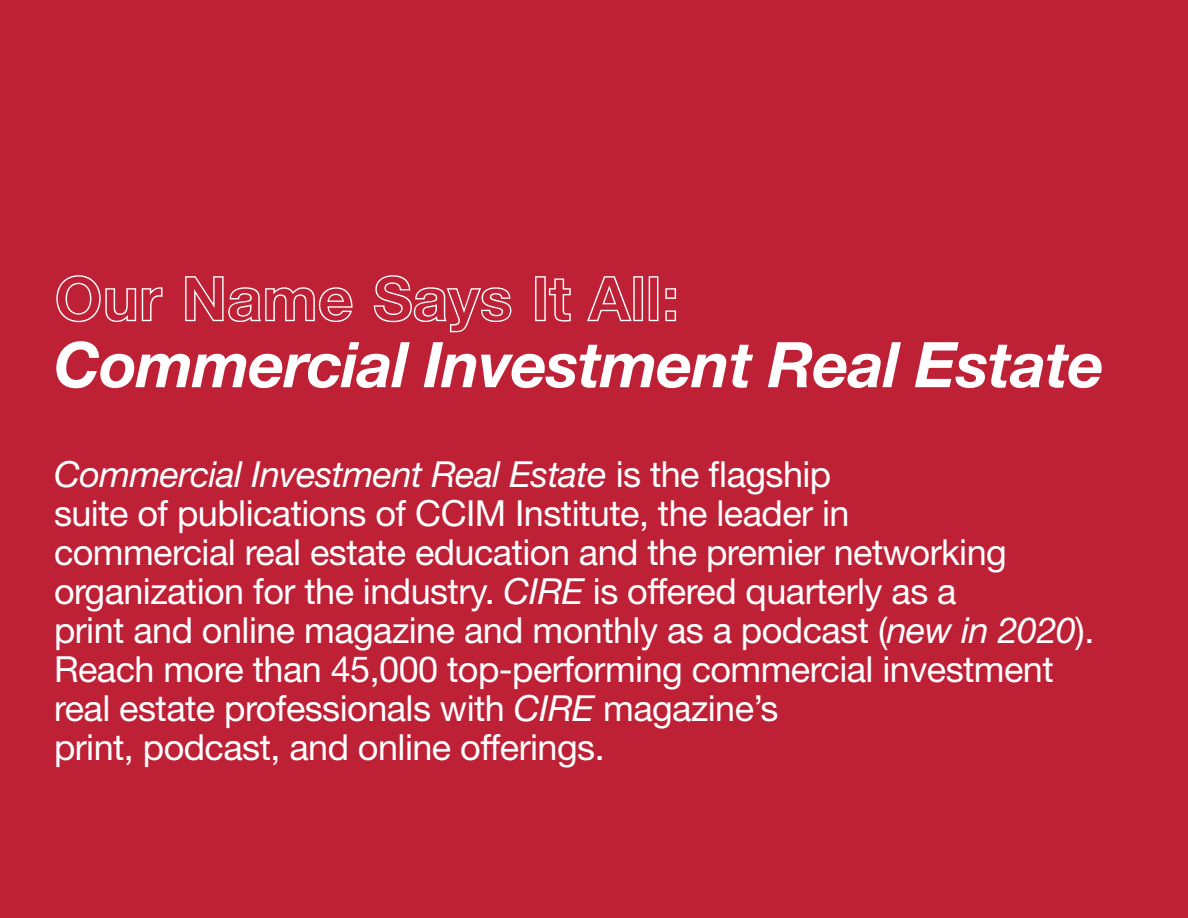
<style>
.page{position:relative;width:1188px;height:918px;background:#be2036}
.page>*{position:absolute;margin:0;border:0;box-sizing:border-box;transform-origin:0 0}
.t1{font:italic 700 63px "Helvetica Neue";letter-spacing:-.015em;color:#fff}
.t2{font:63px "Helvetica Neue Bold Outline";letter-spacing:-.015em;color:#fff}
.t3{font:36px/39px "Helvetica Neue";letter-spacing:-.015em;color:#fff}
.s1{font-style:italic}
</style>
<div class="page">
<h1 class="t2" style="left:54px;top:259px;width:628px">Our Name Says It All:</h1>
<h1 class="t1" style="left:54px;top:326px;width:1052px">Commercial Investment Real Estate</h1>
<p class="t3" style="left:54px;top:455px;width:1042px"><span class="s1">Commercial Investment Real Estate</span> is the flagship<br>suite of publications of CCIM Institute, the leader in<br>commercial real estate education and the premier networking organization for the industry. <span class="s1">CIRE</span> is offered quarterly as a<br>print and online magazine and monthly as a podcast (<span class="s1">new in 2020</span>).<br>Reach more than 45,000 top-performing commercial investment real estate professionals with <span class="s1">CIRE</span> magazine’s<br>print, podcast, and online offerings.</p>
</div>
